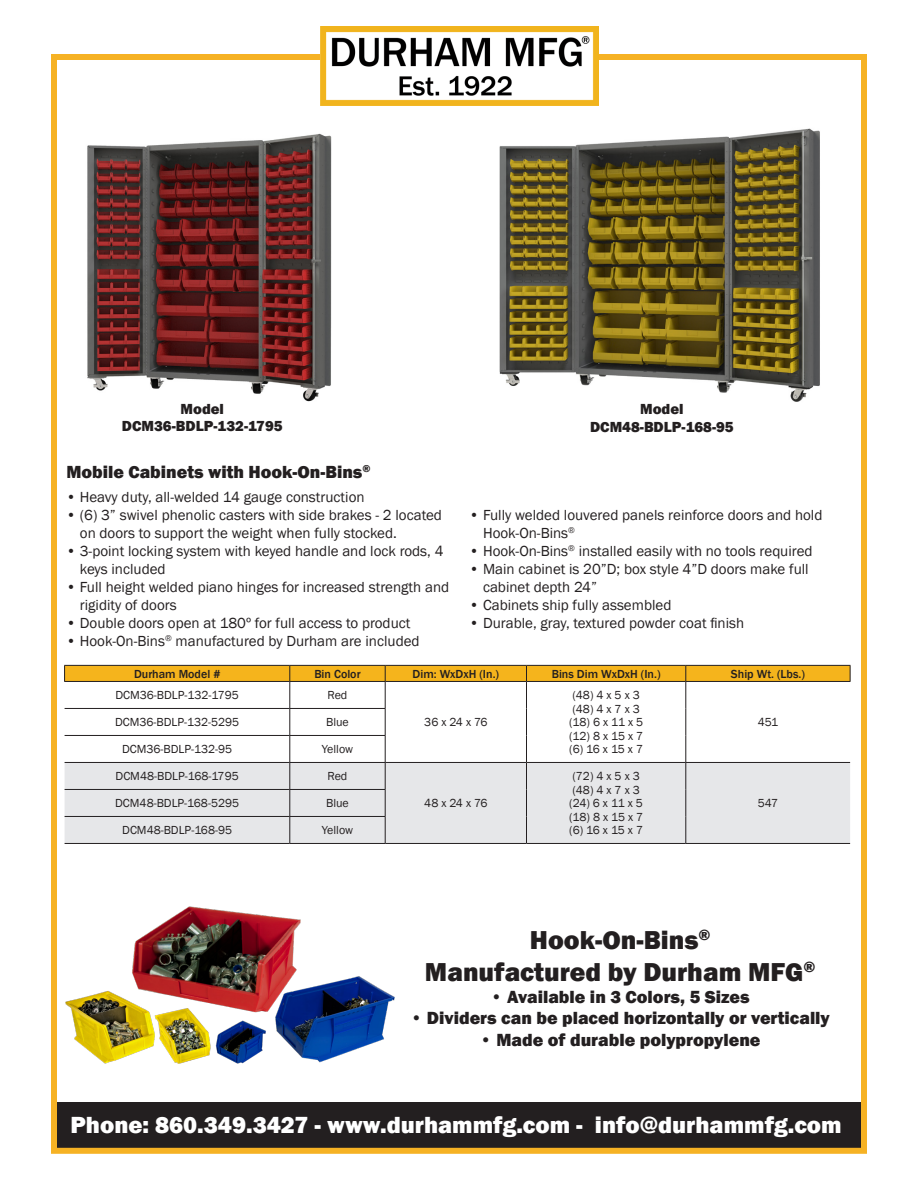
<style>
.page{position:relative;width:918px;height:1188px;background:#fff}
.page>*{position:absolute;margin:0;border:0;box-sizing:border-box;transform-origin:0 0}
.t1{font:800 26.7px "Franklin Gothic";color:#231f20}
.t2{font:800 24px "Franklin Gothic";color:#fff}
.t3{font:800 18px "Franklin Gothic";color:#231f20}
.t4{font:15px/18px "Franklin Gothic";color:#231f20}
.t5{font:800 15px "Franklin Gothic";color:#231f20}
.t6{font:12px "Franklin Gothic";color:#231f20}
.Grainger_Titles_-_ed{font:500 12px "Franklin Gothic";color:#231f20}
</style>
<div class="page">
<div style="left:56px;top:1102px;width:806px;height:48px;background:#231f20"></div>
<div style="left:51px;top:54px;width:816px;height:1100px;border:6px solid #f6b224"></div>
<img style="left:321px;top:26px;width:278px;height:80px">
<hr style="left:65px;top:843px;width:225px;height:1px;background:#231f20">
<hr style="left:290px;top:843px;width:95px;height:1px;background:#231f20">
<hr style="left:385px;top:843px;width:141px;height:1px;background:#231f20">
<hr style="left:526px;top:843px;width:160px;height:1px;background:#231f20">
<hr style="left:686px;top:843px;width:164px;height:1px;background:#231f20">
<svg style="left:64px;top:665px;width:787px;height:178px"></svg>
<hr style="left:64px;top:681px;width:226px;height:1px;background:#231f20">
<hr style="left:290px;top:681px;width:95px;height:1px;background:#231f20">
<hr style="left:385px;top:681px;width:141px;height:1px;background:#231f20">
<hr style="left:526px;top:681px;width:160px;height:1px;background:#231f20">
<hr style="left:686px;top:681px;width:165px;height:1px;background:#231f20">
<img style="left:87px;top:133px;width:245px;height:269px">
<img style="left:499px;top:128px;width:321px;height:274px">
<img style="left:65px;top:906px;width:330px;height:158px">
<p class="t5" style="left:181px;top:399px;width:45px">Model</p>
<p class="t5" style="left:122px;top:416px;width:162px">DCM36-BDLP-132-1795</p>
<p class="t3" style="left:66px;top:460px;width:306px">Mobile Cabinets with Hook-On-Bins<sup>®</sup></p>
<p class="t4" style="left:66px;top:488px;width:300px">• Heavy duty, all-welded 14 gauge construction</p>
<p class="t4" style="left:80px;top:506px;width:364px;text-indent:-14px">• (6) 3” swivel phenolic casters with side brakes - 2 located on doors to support the weight when fully stocked.</p>
<p class="t4" style="left:80px;top:542px;width:365px;text-indent:-14px">• 3-point locking system with keyed handle and lock rods, 4 keys included</p>
<p class="t4" style="left:80px;top:578px;width:371px;text-indent:-14px">• Full height welded piano hinges for increased strength and rigidity of doors</p>
<p class="t4" style="left:66px;top:614px;width:346px">• Double doors open at 180º for full access to product</p>
<p class="t4" style="left:66px;top:632px;width:355px">• Hook-On-Bins<sup>®</sup> manufactured by Durham are included</p>
<p class="t5" style="left:640px;top:399px;width:45px">Model</p>
<p class="t5" style="left:590px;top:417px;width:145px">DCM48-BDLP-168-95</p>
<p class="t4" style="left:483px;top:506px;width:341px;text-indent:-14px">• Fully welded louvered panels reinforce doors and hold<br>Hook-On-Bins<sup>®</sup></p>
<p class="t4" style="left:469px;top:542px;width:345px">• Hook-On-Bins<sup>®</sup> installed easily with no tools required</p>
<p class="t4" style="left:483px;top:560px;width:327px;text-indent:-14px">• Main cabinet is 20”D; box style 4”D doors make full cabinet depth 24”</p>
<p class="t4" style="left:469px;top:596px;width:204px">• Cabinets ship fully assembled</p>
<p class="t4" style="left:469px;top:614px;width:276px">• Durable, gray, textured powder coat finish</p>
<p class="Grainger_Titles_-_ed" style="left:134px;top:666px;width:88px">Durham Model #</p>
<p class="Grainger_Titles_-_ed" style="left:314px;top:666px;width:48px">Bin Color</p>
<p class="Grainger_Titles_-_ed" style="left:413px;top:666px;width:88px">Dim: WxDxH (In.)</p>
<p class="Grainger_Titles_-_ed" style="left:552px;top:666px;width:110px">Bins Dim WxDxH (In.)</p>
<p class="Grainger_Titles_-_ed" style="left:731px;top:666px;width:75px">Ship Wt. (Lbs.)</p>
<p class="t6" style="left:115px;top:688px;width:125px">DCM36-BDLP-132-1795</p>
<p class="t6" style="left:328px;top:688px;width:21px">Red</p>
<p class="t6" style="left:424px;top:715px;width:65px">36 x 24 x 76</p>
<p class="t6" style="left:572px;top:688px;width:69px">(48) 4 x 5 x 3</p>
<p class="t6" style="left:572px;top:701px;width:69px">(48) 4 x 7 x 3</p>
<p class="t6" style="left:569px;top:715px;width:76px">(18) 6 x 11 x 5</p>
<p class="t6" style="left:569px;top:728px;width:76px">(12) 8 x 15 x 7</p>
<p class="t6" style="left:569px;top:742px;width:75px">(6) 16 x 15 x 7</p>
<p class="t6" style="left:115px;top:715px;width:126px">DCM36-BDLP-132-5295</p>
<p class="t6" style="left:326px;top:715px;width:24px">Blue</p>
<p class="t6" style="left:758px;top:715px;width:22px">451</p>
<p class="t6" style="left:122px;top:742px;width:112px">DCM36-BDLP-132-95</p>
<p class="t6" style="left:322px;top:742px;width:33px">Yellow</p>
<p class="t6" style="left:116px;top:769px;width:125px">DCM48-BDLP-168-1795</p>
<p class="t6" style="left:328px;top:769px;width:21px">Red</p>
<p class="t6" style="left:424px;top:796px;width:65px">48 x 24 x 76</p>
<p class="t6" style="left:572px;top:769px;width:69px">(72) 4 x 5 x 3</p>
<p class="t6" style="left:572px;top:782px;width:69px">(48) 4 x 7 x 3</p>
<p class="t6" style="left:569px;top:796px;width:75px">(24) 6 x 11 x 5</p>
<p class="t6" style="left:569px;top:809px;width:76px">(18) 8 x 15 x 7</p>
<p class="t6" style="left:569px;top:823px;width:75px">(6) 16 x 15 x 7</p>
<p class="t6" style="left:115px;top:796px;width:125px">DCM48-BDLP-168-5295</p>
<p class="t6" style="left:326px;top:796px;width:24px">Blue</p>
<p class="t6" style="left:758px;top:796px;width:22px">547</p>
<p class="t6" style="left:122px;top:823px;width:111px">DCM48-BDLP-168-95</p>
<p class="t6" style="left:322px;top:823px;width:33px">Yellow</p>
<p class="t1" style="left:530px;top:923px;width:182px">Hook-On-Bins<sup>®</sup></p>
<p class="t1" style="left:425px;top:955px;width:392px">Manufactured by Durham MFG<sup>®</sup></p>
<p class="t3" style="left:491px;top:985px;width:261px">• Available in 3 Colors, 5 Sizes</p>
<p class="t3" style="left:410px;top:1007px;width:421px">• Dividers can be placed horizontally or vertically</p>
<p class="t3" style="left:480px;top:1028px;width:282px">• Made of durable polypropylene</p>
<p class="t2" style="left:70px;top:1109px;width:773px">Phone: 860.349.3427 - www.durhammfg.com - info@durhammfg.com</p>
</div>
